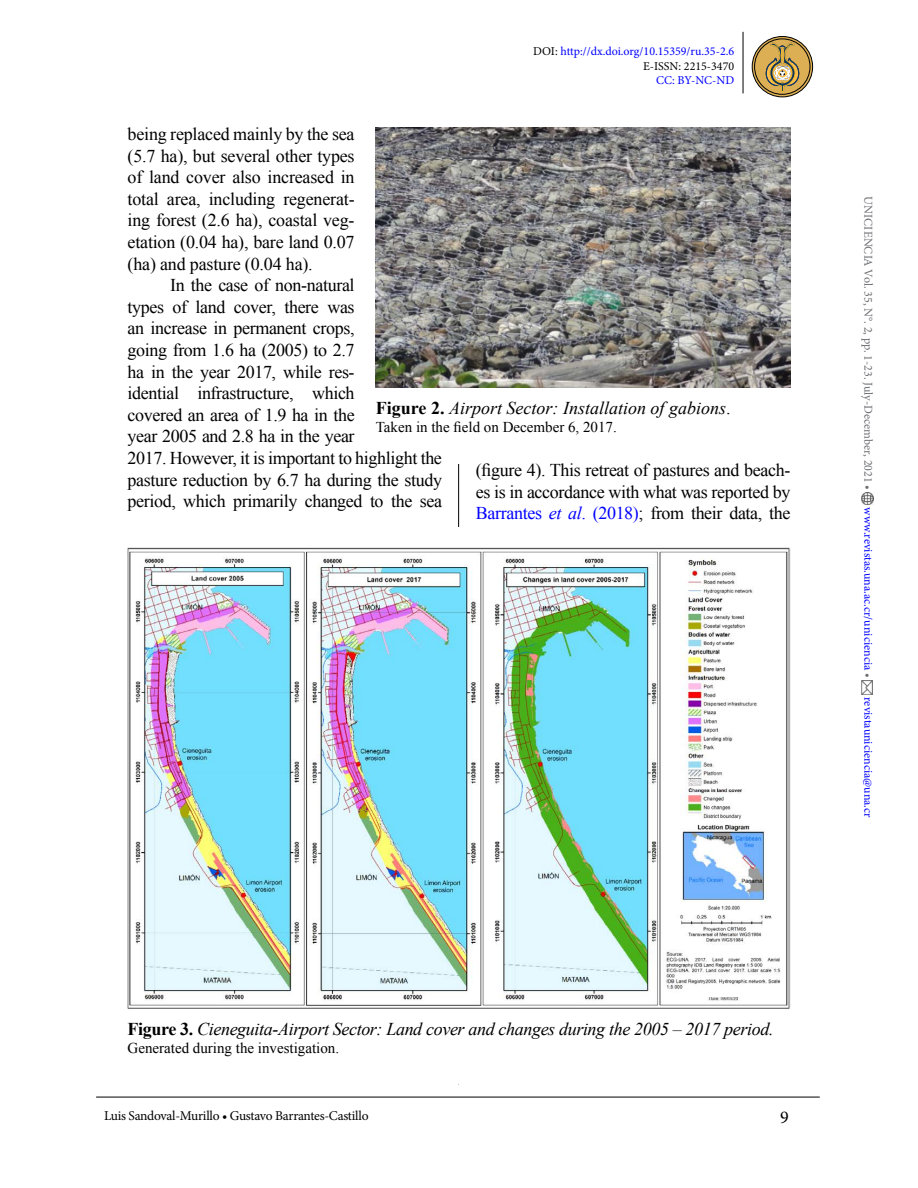
<style>
.page{position:relative;width:918px;height:1188px;background:#fff}
.page>*{position:absolute;margin:0;border:0;box-sizing:border-box;transform-origin:0 0}
.t1{font:18px/21.6px "Times New Roman";letter-spacing:-.02em;color:#000;text-align:justify}
.t2{font:italic 18px "Times New Roman";letter-spacing:-.02em;color:#000}
.t3{font:italic 18px "Times New Roman";color:#000}
.t4{font:18px "Minion Pro";color:#000}
.t5{font:15px "Times New Roman";color:#000}
.t6{font:13.5px "Minion Pro";letter-spacing:-.02em;color:#000}
.t7{font:12px/14.4px "Minion Pro";color:#00f;text-align:right}
.t8{font:12px "Minion Pro";color:#6d6e71}
.s1{color:#000}
.s2{font-weight:700;font-style:normal}
.s3{font-style:normal}
.s4{color:#00f}
.s5{font-style:italic;color:#00f}
.s6{color:#6d6e71}
</style>
<div class="page">
<hr style="left:743px;top:32px;width:1px;height:61px;background:#000">
<hr style="left:458px;top:110px;width:1px;height:974px;background:#000">
<svg style="left:862px;top:493px;width:12px;height:12px"></svg>
<img style="left:862px;top:680px;width:10px;height:14px">
<hr style="left:96px;top:1097px;width:724px;height:1px;background:#000">
<svg style="left:752px;top:37px;width:61px;height:60px"></svg>
<div style="left:754px;top:39px;width:56px;height:56px;border:1px solid #000;border-radius:50%"></div>
<div style="left:752px;top:36px;width:61px;height:61px;border:1px solid #000;border-radius:50%"></div>
<svg style="left:766px;top:42px;width:33px;height:50px;background:#b99c5b"></svg>
<img style="left:376px;top:128px;width:415px;height:260px">
<img style="left:128px;top:548px;width:662px;height:462px">
<p class="t7" style="left:533px;top:45px;width:203px"><span class="s1">DOI:</span> http://dx.doi.org/10.15359/ru.35-2.6<br><span class="s1">E-ISSN: 2215-3470</span></p>
<p class="t7" style="left:656px;top:73px;width:80px">CC: BY-NC-ND</p>
<p class="t1" style="left:128px;top:123px;width:229px">being replaced mainly by the sea (5.7 ha), but several other types of land cover also increased in total area, including regenerat&shy;ing forest (2.6 ha), coastal veg&shy;etation (0.04 ha), bare land 0.07 (ha) and pasture (0.04 ha).</p>
<p class="t1" style="left:128px;top:274px;width:316px;text-align:left;text-indent:43px">In the case of non-natural<br>types of land cover, there was<br>an increase in permanent crops,<br>going from 1.6 ha (2005) to 2.7<br>ha in the year 2017, while res-<br>idential infrastructure, which<br>covered an area of 1.9 ha in the<br>year 2005 and 2.8 ha in the year<br>2017. However, it is important to highlight the pasture reduction by 6.7 ha during the study period, which primarily changed to the sea</p>
<p class="t3" style="left:376px;top:395px;width:356px"><span class="s2">Figure 2.</span> Airport Sector: Installation of gabions<span class="s3">.</span></p>
<p class="t5" style="left:376px;top:416px;width:242px">Taken in the field on December 6, 2017.</p>
<p class="t1" style="left:476px;top:459px;width:316px">(figure 4). This retreat of pastures and beach&shy;es is in accordance with what was reported by <span class="s4">Barrantes</span> <span class="s5">et al</span><span class="s4">. (2018)</span>; from their data, the</p>
<p class="t8" style="left:876px;top:196px;width:295px;rotate:90deg">UNICIENCIA Vol. 35, N°. 2, pp. 1-23. July-December, 2021 •</p>
<p class="t7" style="left:876px;top:507px;width:172px;rotate:90deg">www.revistas.una.ac.cr/uniciencia <span class="s6">•</span></p>
<p class="t7" style="left:876px;top:697px;width:122px;rotate:90deg">revistauniciencia@una.cr</p>
<p class="t2" style="left:128px;top:1017px;width:648px"><span class="s2">Figure 3.</span> Cieneguita-Airport Sector: Land cover and changes during the 2005 – 2017 period.</p>
<p class="t5" style="left:128px;top:1038px;width:213px">Generated during the investigation.</p>
<p class="t6" style="left:104px;top:1106px;width:266px">Luis Sandoval-Murillo • Gustavo Barrantes-Castillo</p>
<p class="t4" style="left:780px;top:1105px;width:10px">9</p>
</div>
